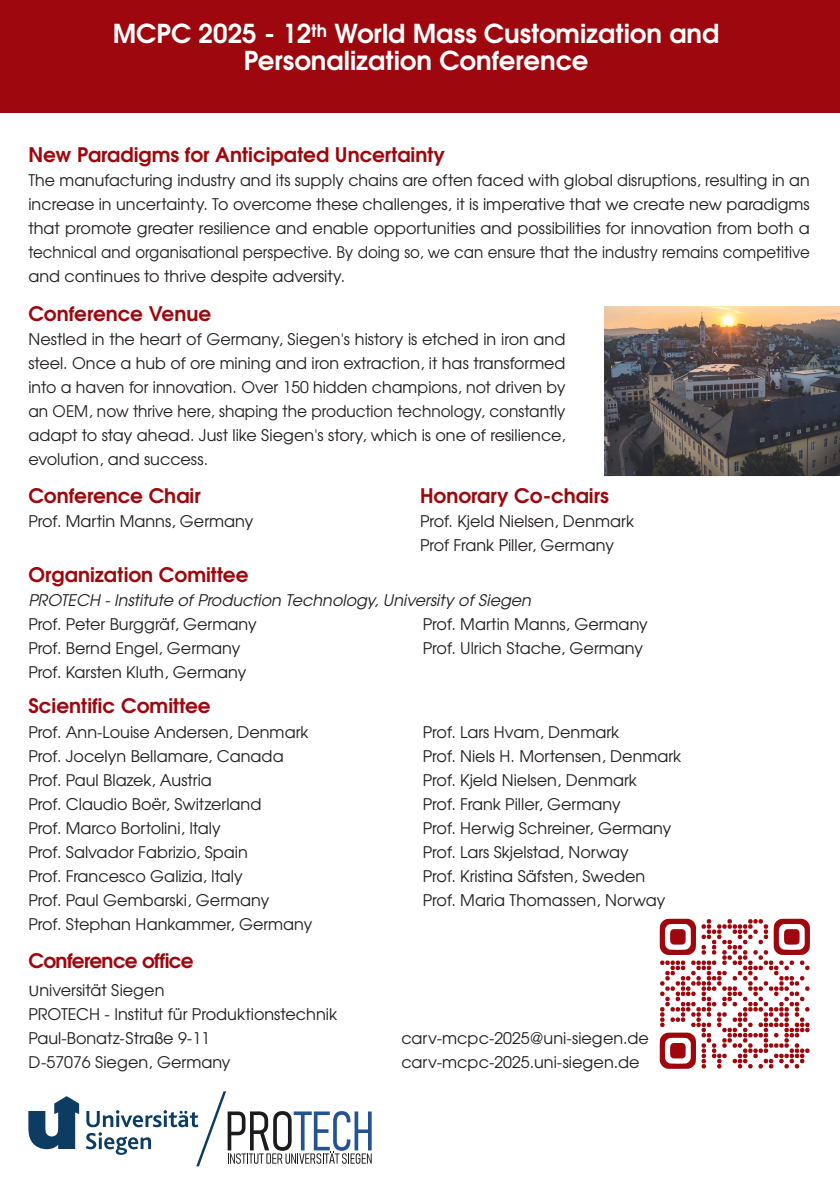
<style>
.page{position:relative;width:840px;height:1191px;background:#fff}
.page>*{position:absolute;margin:0;border:0;box-sizing:border-box;transform-origin:0 0}
.t1{font:600 26px/26.4px "URW Gothic";color:#fff;text-align:center}
.t2{font:600 20px "URW Gothic";color:#9d070d}
.t3{font:600 20px "URW Gothic";letter-spacing:-.03em;color:#9d070d}
.t4{font:16px/24px "URW Gothic";color:#231f20}
.t5{font:italic 16px "URW Gothic";color:#231f20}
.s1{font-family:"Candara"}
</style>
<div class="page">
<div style="left:0;top:0;width:839px;height:113px;background:#9d070d"></div>
<img style="left:604px;top:306px;width:235px;height:170px">
<svg style="left:86px;top:1091px;width:285px;height:75px"></svg>
<svg style="left:28px;top:1096px;width:51px;height:53px"></svg>
<svg style="left:659px;top:918px;width:150px;height:150px"></svg>
<h1 class="t1" style="left:113px;top:24px;width:607px">MCPC 2025 - 12<sup>th</sup> World Mass Customization and<br>Personalization Conference</h1>
<p class="t2" style="left:28px;top:147px;width:418px">New Paradigms for Anticipated Uncertainty</p>
<p class="t4" style="left:28px;top:170px;width:782px;text-align:justify">The manufacturing industry and its supply chains are often faced with global disruptions, resulting in an increase in uncertainty. To overcome these challenges, it is imperative that we create new paradigms that promote greater resilience and enable opportunities and possibilities for innovation from both a technical and organisational perspective. By doing so, we can ensure that the industry remains competitive and continues to thrive despite adversity.</p>
<p class="t2" style="left:28px;top:306px;width:184px">Conference Venue</p>
<p class="t4" style="left:28px;top:329px;width:538px;text-align:justify">Nestled in the heart of Germany, Siegen's history is etched in iron and steel. Once a hub of ore mining and iron extraction, it has transformed into a haven for innovation. Over 150 hidden champions, not driven by an OEM, now thrive here, shaping the production technology, constantly adapt to stay ahead. Just like Siegen's story, which is one of resilience, evolution, and success.</p>
<p class="t2" style="left:28px;top:488px;width:174px">Conference Chair</p>
<p class="t4" style="left:28px;top:511px;width:226px">Prof. Martin Manns, Germany</p>
<p class="t2" style="left:420px;top:488px;width:190px">Honorary Co-chairs</p>
<p class="t4" style="left:420px;top:511px;width:215px">Prof. Kjeld Nielsen, Denmark<br>Prof Frank Piller, Germany</p>
<p class="t2" style="left:28px;top:567px;width:222px">Organization Comittee</p>
<p class="t5" style="left:28px;top:594px;width:504px">PROTECH - Institute of Production Technology, University of Siegen</p>
<p class="t4" style="left:28px;top:614px;width:229px">Prof. Peter Burggräf, Germany<br>Prof. Bernd Engel, Germany<br>Prof. Karsten Kluth, Germany</p>
<p class="t4" style="left:422px;top:614px;width:226px">Prof. Martin Manns, Germany<br>Prof. Ulrich Stache, Germany</p>
<p class="t2" style="left:28px;top:698px;width:184px">Scientific Comittee</p>
<p class="t4" style="left:28px;top:722px;width:285px">Prof. Ann-Louise Andersen, Denmark<br>Prof. Jocelyn Bellamare, Canada<br>Prof. Paul Blazek, Austria<br>Prof. Claudio Boër, Switzerland<br>Prof. Marco Bortolini, Italy<br>Prof. Salvador Fabrizio, Spain<br>Prof. Francesco Galizia, Italy<br>Prof. Paul Gembarski, Germany<br>Prof. Stephan Hankammer, Germany</p>
<p class="t4" style="left:422px;top:722px;width:260px">Prof. Lars Hvam, Denmark<br>Prof. Niels H. Mortensen, Denmark<br>Prof. Kjeld Nielsen, Denmark<br>Prof. Frank Piller, Germany<br>Prof. Herwig Schreiner, Germany<br>Prof. Lars Skjelstad, Norway<br>Prof. Kristina Säfsten, Sweden<br>Prof. Maria Thomassen, Norway</p>
<p class="t3" style="left:28px;top:953px;width:167px">Conference office</p>
<p class="t4" style="left:28px;top:980px;width:310px"><span class="s1">U</span>niversität Siegen<br>PROTECH - Institut für Produktionstechnik<br>Paul-Bonatz-Straße 9-11<br>D-57076 Siegen, Germany</p>
<p class="t4" style="left:401px;top:1028px;width:249px">carv-mcpc-2025@uni-siegen.de carv-mcpc-2025.uni-siegen.de</p>
</div>
